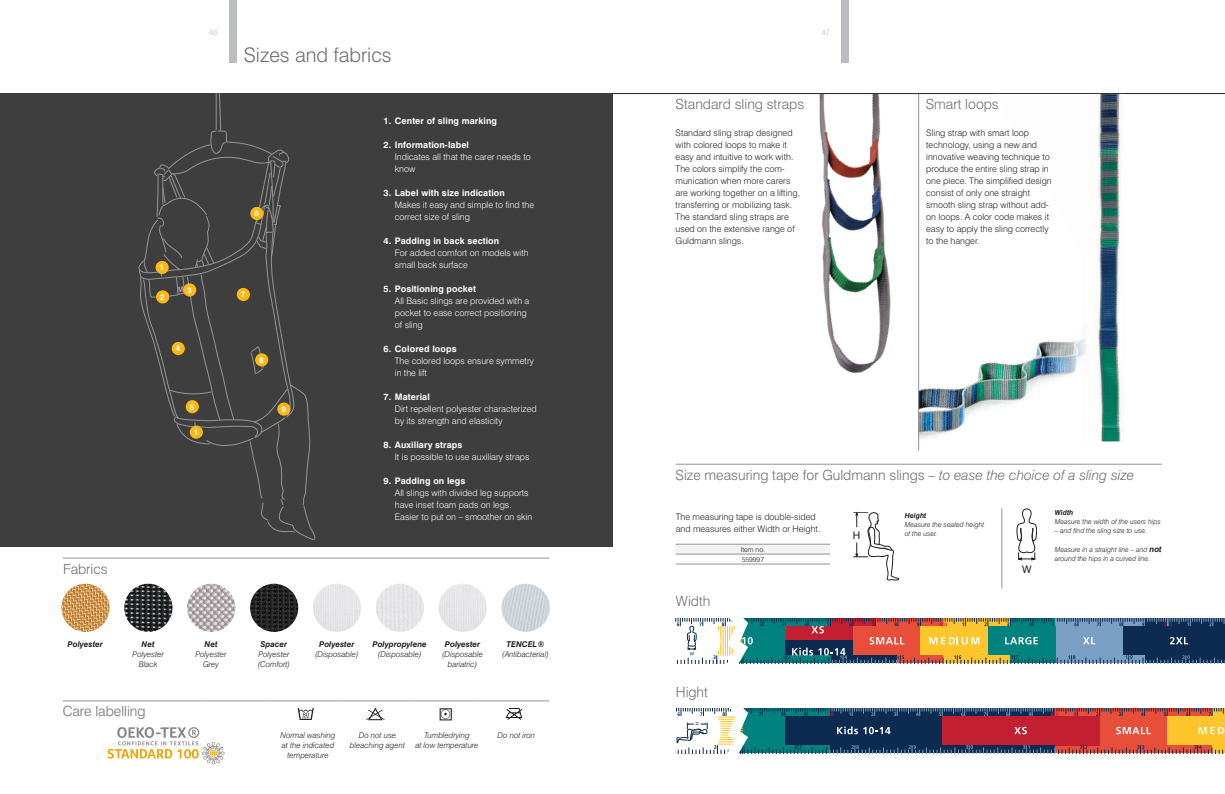
<style>
.page{position:relative;width:1225px;height:794px;background:#fff}
.page>*{position:absolute;margin:0;border:0;box-sizing:border-box;transform-origin:0 0}
.t1{font:300 20px "Swiss 721 BT";color:#6c6d70}
.t2{font:300 14px "Swiss 721 BT";color:#6c6d70}
.t3{font:10.4px "Swiss 721 BT";color:#231f20}
.t4{font:300 9px/12px "Swiss 721 BT";color:#231f20}
.t5{font:300 9px/12px "Swiss 721 BT";color:#fff}
.t6{font:700 9px "Swiss 721 BT";letter-spacing:.01em;color:#fff}
.t7{font:italic 300 8px/10px "Swiss 721 BT";color:#231f20;text-align:center}
.t8{font:italic 700 8px "Swiss 721 BT";color:#231f20}
.t9{font:700 8px "Swiss 721 BT";color:#fff}
.t10{font:300 8px "Swiss 721 BT";color:#bcbdc0}
.t11{font:italic 300 7px/9px "Swiss 721 BT";color:#231f20}
.t12{font:300 7px/9.9px "Swiss 721 BT";color:#231f20}
.t13{font:italic 700 7px "Swiss 721 BT";color:#231f20}
.t14{font:4.6px "Swiss 721 BT";color:#0d2b51}
.s1{font-style:italic}
.s2{font-weight:700;font-size:8px}
</style>
<div class="page">
<hr style="left:0;top:93px;width:1225px;height:1px;background:#231f20">
<div style="left:0;top:94px;width:612px;height:453px;background:#3e3e3f"></div>
<svg style="left:138px;top:94px;width:178px;height:446px"></svg>
<div style="left:155px;top:261px;width:14px;height:13px;background:#fcb814;border-radius:50%"></div>
<div style="left:156px;top:290px;width:13px;height:13px;background:#fcb814;border-radius:50%"></div>
<div style="left:183px;top:283px;width:13px;height:13px;background:#fcb814;border-radius:50%"></div>
<div style="left:172px;top:342px;width:13px;height:13px;background:#fcb814;border-radius:50%"></div>
<div style="left:186px;top:400px;width:13px;height:13px;background:#fcb814;border-radius:50%"></div>
<div style="left:250px;top:207px;width:13px;height:13px;background:#fcb814;border-radius:50%"></div>
<div style="left:237px;top:288px;width:13px;height:13px;background:#fcb814;border-radius:50%"></div>
<div style="left:255px;top:353px;width:13px;height:13px;background:#fcb814;border-radius:50%"></div>
<div style="left:277px;top:402px;width:13px;height:14px;background:#fcb814;border-radius:50%"></div>
<div style="left:190px;top:425px;width:13px;height:14px;background:#fcb814;border-radius:50%"></div>
<img style="left:61px;top:583px;width:49px;height:49px;border-radius:24px">
<img style="left:124px;top:583px;width:48px;height:49px;border-radius:24px">
<img style="left:187px;top:583px;width:48px;height:49px;border-radius:24px">
<img style="left:250px;top:583px;width:48px;height:49px;border-radius:24px">
<div style="left:313px;top:583px;width:48px;height:49px;background:#e6e6e8;border-radius:24px"></div>
<div style="left:376px;top:583px;width:48px;height:49px;background:#e6e6e8;border-radius:24px"></div>
<div style="left:439px;top:583px;width:48px;height:49px;background:#e6e6e8;border-radius:24px"></div>
<img style="left:501px;top:583px;width:49px;height:49px;border-radius:24px">
<svg style="left:108px;top:727px;width:117px;height:37px"></svg>
<hr style="left:63px;top:557px;width:486px;height:1px;background:#939598">
<div style="left:229px;top:0;width:7px;height:62px;background:#bcbdc0"></div>
<hr style="left:63px;top:700px;width:139px;height:1px;background:#939598">
<hr style="left:202px;top:700px;width:69px;height:1px;background:#939598">
<hr style="left:271px;top:700px;width:70px;height:1px;background:#939598">
<hr style="left:341px;top:700px;width:69px;height:1px;background:#939598">
<hr style="left:410px;top:700px;width:69px;height:1px;background:#939598">
<hr style="left:479px;top:700px;width:70px;height:1px;background:#939598">
<svg style="left:298px;top:708px;width:16px;height:12px"></svg>
<svg style="left:366px;top:707px;width:19px;height:13px"></svg>
<svg style="left:439px;top:708px;width:13px;height:12px"></svg>
<svg style="left:505px;top:708px;width:17px;height:12px"></svg>
<div style="left:841px;top:0;width:7px;height:62px;background:#bcbdc0"></div>
<hr style="left:675px;top:464px;width:486px;height:1px;background:#939598">
<img style="left:819px;top:94px;width:74px;height:280px">
<img style="left:993px;top:94px;width:130px;height:347px">
<img style="left:919px;top:324px;width:188px;height:119px">
<hr style="left:918px;top:94px;width:1px;height:356px;background:#939598">
<hr style="left:1001px;top:507px;width:1px;height:81px;background:#939598">
<svg style="left:676px;top:618px;width:549px;height:136px"></svg>
<svg style="left:1016px;top:509px;width:20px;height:52px"></svg>
<svg style="left:853px;top:512px;width:46px;height:68px"></svg>
<div style="left:675px;top:544px;width:155px;height:10px;background:#f2f3f4"></div>
<hr style="left:675px;top:544px;width:155px;height:1px;background:#939598">
<hr style="left:675px;top:554px;width:155px;height:1px;background:#939598">
<hr style="left:675px;top:564px;width:155px;height:1px;background:#939598">
<p class="t10" style="left:209px;top:28px;width:10px">46</p>
<p class="t10" style="left:821px;top:28px;width:10px">47</p>
<h1 class="t1" style="left:244px;top:43px;width:149px">Sizes and fabrics</h1>
<h2 class="t2" style="left:63px;top:560px;width:46px">Fabrics</h2>
<p class="t9" style="left:160px;top:263px;width:6px">1</p>
<p class="t9" style="left:160px;top:292px;width:6px">2</p>
<p class="t9" style="left:187px;top:285px;width:6px">3</p>
<p class="t9" style="left:176px;top:344px;width:6px">4</p>
<p class="t9" style="left:190px;top:402px;width:6px">5</p>
<p class="t9" style="left:194px;top:427px;width:6px">1</p>
<p class="t9" style="left:254px;top:209px;width:6px">6</p>
<p class="t9" style="left:241px;top:290px;width:6px">7</p>
<p class="t9" style="left:259px;top:355px;width:6px">8</p>
<p class="t9" style="left:281px;top:404px;width:6px">9</p>
<p class="t6" style="left:383px;top:115px;width:115px">1. Center of sling marking</p>
<p class="t6" style="left:383px;top:139px;width:87px">2. Information-label</p>
<p class="t5" style="left:395px;top:150px;width:137px">Indicates all that the carer needs to know</p>
<p class="t6" style="left:383px;top:187px;width:123px">3. Label with size indication</p>
<p class="t5" style="left:395px;top:198px;width:141px">Makes it easy and simple to find the correct size of sling</p>
<p class="t6" style="left:383px;top:235px;width:117px">4. Padding in back section</p>
<p class="t5" style="left:395px;top:246px;width:135px">For added comfort on models with small back surface</p>
<p class="t6" style="left:383px;top:283px;width:94px">5. Positioning pocket</p>
<p class="t5" style="left:395px;top:294px;width:136px">All Basic slings are provided with a pocket to ease correct positioning of sling</p>
<p class="t6" style="left:383px;top:343px;width:75px">6. Colored loops</p>
<p class="t5" style="left:395px;top:354px;width:141px">The colored loops ensure symmetry in the lift</p>
<p class="t6" style="left:383px;top:391px;width:48px">7. Material</p>
<p class="t5" style="left:395px;top:402px;width:143px">Dirt repellent polyester characterized by its strength and elasticity</p>
<p class="t6" style="left:383px;top:439px;width:80px">8. Auxiliary straps</p>
<p class="t5" style="left:395px;top:450px;width:136px">It is possible to use auxiliary straps</p>
<p class="t6" style="left:383px;top:475px;width:83px">9. Padding on legs</p>
<p class="t5" style="left:395px;top:486px;width:139px">All slings with divided leg supports have inset foam pads on legs.<br>Easier to put on – smoother on skin</p>
<p class="t8" style="left:68px;top:639px;width:37px">Polyester</p>
<p class="t8" style="left:142px;top:639px;width:15px">Net</p>
<p class="t7" style="left:133px;top:648px;width:33px">Polyester<br>Black</p>
<h2 class="t2" style="left:63px;top:703px;width:84px">Care labelling</h2>
<p class="t8" style="left:204px;top:639px;width:15px">Net</p>
<p class="t7" style="left:195px;top:648px;width:33px">Polyester<br>Grey</p>
<p class="t8" style="left:261px;top:639px;width:28px">Spacer</p>
<p class="t7" style="left:258px;top:648px;width:34px;text-align:left">Polyester (Comfort)</p>
<p class="t8" style="left:319px;top:639px;width:37px">Polyester</p>
<p class="t7" style="left:315px;top:648px;width:45px">(Disposable)</p>
<p class="t8" style="left:372px;top:639px;width:56px">Polypropylene</p>
<p class="t7" style="left:378px;top:648px;width:45px">(Disposable)</p>
<p class="t8" style="left:445px;top:639px;width:37px">Polyester</p>
<p class="t7" style="left:442px;top:648px;width:43px">(Disposable bariatric)</p>
<p class="t8" style="left:506px;top:639px;width:39px">TENCEL ®</p>
<p class="t7" style="left:502px;top:648px;width:48px">(Antibacterial)</p>
<p class="t7" style="left:280px;top:730px;width:57px">Normal washing at the indicated temperature</p>
<p class="t7" style="left:350px;top:730px;width:57px">Do not use bleaching agent</p>
<p class="t7" style="left:415px;top:730px;width:65px">Tumbledrying<br>at low temperature</p>
<p class="t7" style="left:497px;top:730px;width:39px">Do not iron</p>
<h2 class="t2" style="left:675px;top:96px;width:130px">Standard sling straps</h2>
<h2 class="t2" style="left:926px;top:96px;width:74px">Smart loops</h2>
<p class="t4" style="left:926px;top:126px;width:127px">Sling strap with smart loop technology, using a new and innovative weaving technique to produce the entire sling strap in one piece. The simplified design consist of only one straight smooth sling strap without add&shy;on loops. A color code makes it easy to apply the sling correctly to the hanger.</p>
<p class="t4" style="left:675px;top:126px;width:126px">Standard sling strap designed with colored loops to make it easy and intuitive to work with.<br>The colors simplify the com&shy;munication when more carers are working together on a lifting, transferring or mobilizing task.<br>The standard sling straps are used on the extensive range of<br>Guldmann slings.</p>
<h2 class="t2" style="left:675px;top:466px;width:460px">Size measuring tape for Guldmann slings <span class="s1">– to ease the choice of a sling size</span></h2>
<p class="t4" style="left:676px;top:510px;width:146px">The measuring tape is double-sided and measures either Width or Height.</p>
<h2 class="t2" style="left:676px;top:592px;width:36px">Width</h2>
<p class="t12" style="left:740px;top:544px;width:26px">Item no.<br>559997</p>
<h2 class="t2" style="left:676px;top:683px;width:34px">Hight</h2>
<p class="t14" style="left:700px;top:722px;width:5px;rotate:90deg">H</p>
<p class="t3" style="left:853px;top:529px;width:9px">H</p>
<p class="t13" style="left:904px;top:511px;width:23px">Height</p>
<p class="t11" style="left:904px;top:520px;width:81px">Measure the seated height of the user.</p>
<p class="t3" style="left:1022px;top:563px;width:11px">W</p>
<p class="t13" style="left:1054px;top:508px;width:20px">Width</p>
<p class="t11" style="left:1054px;top:517px;width:107px">Measure the width of the users hips</p>
<p class="t11" style="left:1054px;top:526px;width:94px">– and find the sling size to use.</p>
<p class="t11" style="left:1054px;top:545px;width:108px">Measure in a straight line – and <span class="s2">not </span>around the hips in a curved line.</p>
</div>
